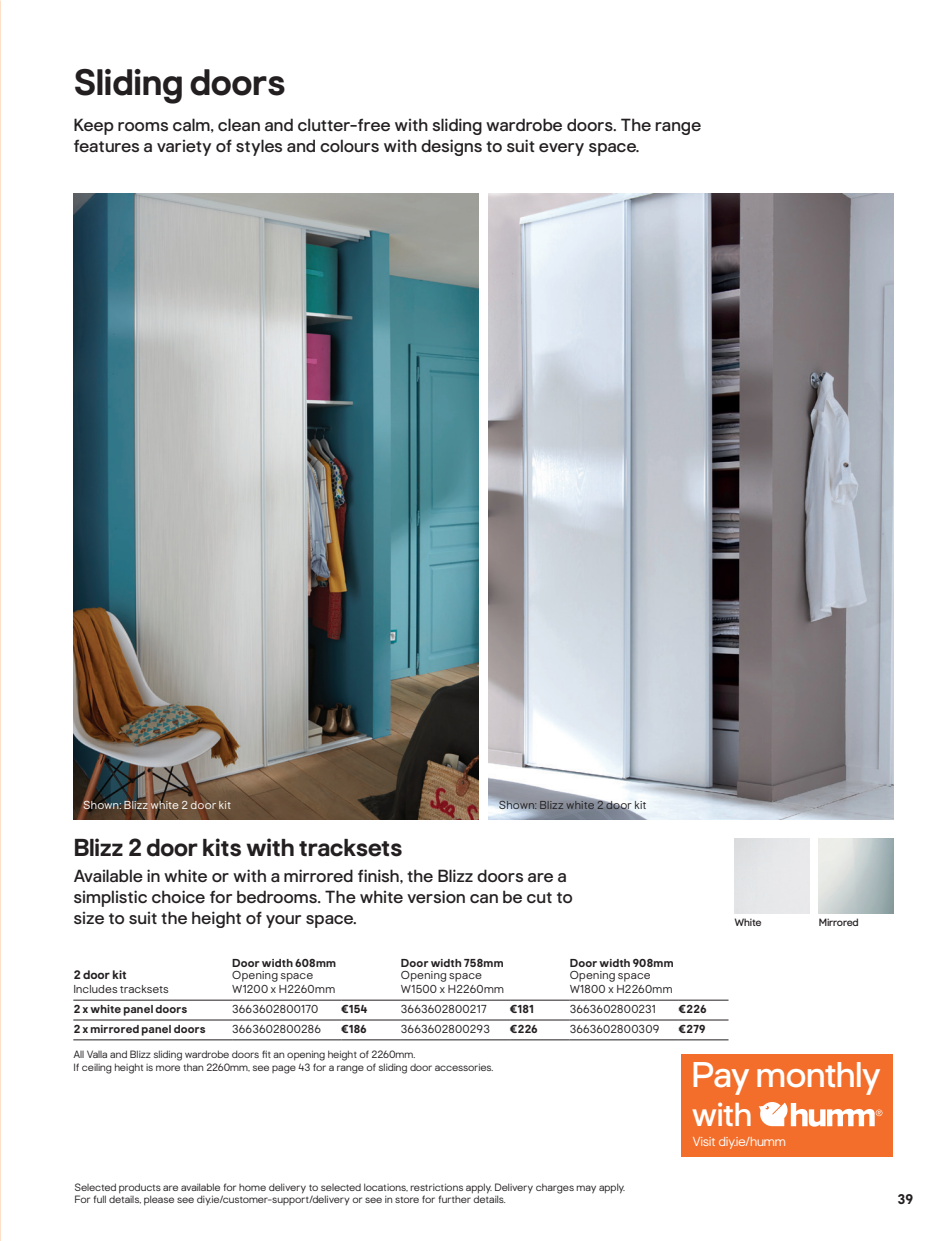
<style>
.page{position:relative;width:948px;height:1241px;background:#fff}
.page>*{position:absolute;margin:0;border:0;box-sizing:border-box;transform-origin:0 0}
.JUNE_21_Sub_Heading_21_21{font:700 36.75px "Good Home";letter-spacing:-.02em;color:#231f20}
.t1{font:35.7px "Good Home";letter-spacing:-.035em;color:#fff}
.t2{font:33.25px "Good Home";color:#fff}
.JUNE_21_BLACK_Subtitles_14_14{font:700 24.5px "Good Home";letter-spacing:-.02em;color:#231f20}
.JUNE_21_Body_SMALL_NEW_10_12pt{font:17.5px/21px "Good Home";color:#231f20}
.JUNE_21_Folio_8_9_6pt{font:700 14px "Good Home";color:#231f20}
.t3{font:300 13.12px "Good Home";letter-spacing:-.02em;color:#fff}
.JUNE_21_T_C_sml_sub_heads{font:700 12.25px "Good Home";color:#231f20}
.JUNE_21_Apr21_Product___info_6_6_7_6pt{font:300 11.55px "Good Home";letter-spacing:.015em;color:#231f20}
.JUNE_21_Apr21_Product___info_6_6_7_6pt-2{font:700 11.55px "Good Home";letter-spacing:.015em;color:#231f20}
.JUNE_21_Apr21_Product___info_6_6_7_6pt-3{font:300 11.55px "Good Home";letter-spacing:.02em;color:#fff}
.JUNE_21_T_C_sml_sub_heads-2{font:300 11.55px "Good Home";letter-spacing:.01em;color:#231f20}
.JUNE_21_Footer_light_6_7pt{font:300 10.5px/12.2px "Good Home";color:#231f20}
.JUNE_21_Swatches_6_6pt_regular{font:10.5px "Good Home";letter-spacing:-.025em;color:#231f20}
</style>
<div class="page">
<img style="left:73px;top:193px;width:406px;height:626px">
<img style="left:489px;top:193px;width:404px;height:626px">
<hr style="left:73px;top:999px;width:159px;height:1px;background:#231f20">
<hr style="left:232px;top:999px;width:109px;height:1px;background:#231f20">
<hr style="left:341px;top:999px;width:60px;height:1px;background:#231f20">
<hr style="left:401px;top:999px;width:109px;height:1px;background:#231f20">
<hr style="left:510px;top:999px;width:59px;height:1px;background:#231f20">
<hr style="left:569px;top:999px;width:110px;height:1px;background:#231f20">
<hr style="left:679px;top:999px;width:49px;height:1px;background:#231f20">
<hr style="left:73px;top:1019px;width:159px;height:1px;background:#231f20">
<hr style="left:232px;top:1019px;width:109px;height:1px;background:#231f20">
<hr style="left:341px;top:1019px;width:60px;height:1px;background:#231f20">
<hr style="left:401px;top:1019px;width:109px;height:1px;background:#231f20">
<hr style="left:510px;top:1019px;width:59px;height:1px;background:#231f20">
<hr style="left:569px;top:1019px;width:110px;height:1px;background:#231f20">
<hr style="left:679px;top:1019px;width:49px;height:1px;background:#231f20">
<hr style="left:73px;top:1039px;width:159px;height:1px;background:#231f20">
<hr style="left:232px;top:1039px;width:109px;height:1px;background:#231f20">
<hr style="left:341px;top:1039px;width:60px;height:1px;background:#231f20">
<hr style="left:401px;top:1039px;width:109px;height:1px;background:#231f20">
<hr style="left:510px;top:1039px;width:59px;height:1px;background:#231f20">
<hr style="left:569px;top:1039px;width:110px;height:1px;background:#231f20">
<hr style="left:679px;top:1039px;width:49px;height:1px;background:#231f20">
<div style="left:681px;top:1053px;width:212px;height:103px;background:#f36e2a"></div>
<svg style="left:758px;top:1102px;width:124px;height:24px"></svg>
<p class="JUNE_21_Sub_Heading_21_21" style="left:73px;top:61px;width:214px">Sliding doors</p>
<p class="JUNE_21_Body_SMALL_NEW_10_12pt" style="left:73px;top:115px;width:629px">Keep rooms calm, clean and clutter-free with sliding wardrobe doors. The range features a variety of styles and colours with designs to suit every space.</p>
<p class="JUNE_21_Apr21_Product___info_6_6_7_6pt-3" style="left:83px;top:798px;width:149px">Shown: Blizz white 2 door kit</p>
<p class="JUNE_21_Apr21_Product___info_6_6_7_6pt" style="left:499px;top:798px;width:149px">Shown: Blizz white 2 door kit</p>
<p class="JUNE_21_BLACK_Subtitles_14_14" style="left:73px;top:833px;width:331px">Blizz 2 door kits with tracksets</p>
<p class="JUNE_21_Body_SMALL_NEW_10_12pt" style="left:73px;top:865px;width:501px">Available in white or with a mirrored finish, the Blizz doors are a simplistic choice for bedrooms. The white version can be cut to size to suit the height of your space.</p>
<p class="JUNE_21_T_C_sml_sub_heads" style="left:73px;top:967px;width:55px">2 door kit</p>
<p class="JUNE_21_T_C_sml_sub_heads-2" style="left:73px;top:981px;width:97px">Includes tracksets</p>
<p class="JUNE_21_Apr21_Product___info_6_6_7_6pt-2" style="left:232px;top:955px;width:105px">Door width 608mm</p>
<p class="JUNE_21_Apr21_Product___info_6_6_7_6pt" style="left:232px;top:968px;width:83px">Opening space</p>
<p class="JUNE_21_Apr21_Product___info_6_6_7_6pt" style="left:232px;top:981px;width:104px">W1200 x H2260mm</p>
<p class="JUNE_21_Apr21_Product___info_6_6_7_6pt-2" style="left:401px;top:955px;width:104px">Door width 758mm</p>
<p class="JUNE_21_Apr21_Product___info_6_6_7_6pt" style="left:401px;top:968px;width:83px">Opening space</p>
<p class="JUNE_21_Apr21_Product___info_6_6_7_6pt" style="left:401px;top:981px;width:105px">W1500 x H2260mm</p>
<p class="JUNE_21_Apr21_Product___info_6_6_7_6pt-2" style="left:569px;top:955px;width:105px">Door width 908mm</p>
<p class="JUNE_21_Apr21_Product___info_6_6_7_6pt" style="left:569px;top:968px;width:83px">Opening space</p>
<p class="JUNE_21_Apr21_Product___info_6_6_7_6pt" style="left:569px;top:981px;width:104px">W1800 x H2260mm</p>
<p class="JUNE_21_Apr21_Product___info_6_6_7_6pt-2" style="left:73px;top:1002px;width:116px">2 x white panel doors</p>
<p class="JUNE_21_Apr21_Product___info_6_6_7_6pt" style="left:232px;top:1002px;width:88px">3663602800170</p>
<p class="JUNE_21_Apr21_Product___info_6_6_7_6pt-2" style="left:341px;top:1002px;width:28px">€154</p>
<p class="JUNE_21_Apr21_Product___info_6_6_7_6pt" style="left:401px;top:1002px;width:87px">3663602800217</p>
<p class="JUNE_21_Apr21_Product___info_6_6_7_6pt-2" style="left:510px;top:1002px;width:25px">€181</p>
<p class="JUNE_21_Apr21_Product___info_6_6_7_6pt" style="left:569px;top:1002px;width:88px">3663602800231</p>
<p class="JUNE_21_Apr21_Product___info_6_6_7_6pt-2" style="left:679px;top:1002px;width:29px">€226</p>
<p class="JUNE_21_Apr21_Product___info_6_6_7_6pt-2" style="left:73px;top:1021px;width:134px">2 x mirrored panel doors</p>
<p class="JUNE_21_Apr21_Product___info_6_6_7_6pt" style="left:232px;top:1021px;width:90px">3663602800286</p>
<p class="JUNE_21_Apr21_Product___info_6_6_7_6pt-2" style="left:341px;top:1021px;width:27px">€186</p>
<p class="JUNE_21_Apr21_Product___info_6_6_7_6pt" style="left:401px;top:1021px;width:90px">3663602800293</p>
<p class="JUNE_21_Apr21_Product___info_6_6_7_6pt-2" style="left:510px;top:1021px;width:29px">€226</p>
<p class="JUNE_21_Apr21_Product___info_6_6_7_6pt" style="left:569px;top:1021px;width:91px">3663602800309</p>
<p class="JUNE_21_Apr21_Product___info_6_6_7_6pt-2" style="left:679px;top:1021px;width:28px">€279</p>
<p class="JUNE_21_Swatches_6_6pt_regular" style="left:734px;top:915px;width:29px">White</p>
<p class="JUNE_21_Swatches_6_6pt_regular" style="left:819px;top:915px;width:41px">Mirrored</p>
<p class="JUNE_21_Footer_light_6_7pt" style="left:73px;top:1048px;width:421px">All Valla and Blizz sliding wardrobe doors fit an opening height of 2260mm.<br>If ceiling height is more than 2260mm, see page 43 for a range of sliding door accessories.</p>
<p class="JUNE_21_Footer_light_6_7pt" style="left:74px;top:1180px;width:552px">Selected products are available for home delivery to selected locations, restrictions apply. Delivery charges may apply.<br>For full details, please see diy.ie/customer-support/delivery or see in store for further details.</p>
<p class="t1" style="left:691px;top:1053px;width:192px">Pay monthly</p>
<p class="t2" style="left:691px;top:1095px;width:62px">with</p>
<p class="t3" style="left:692px;top:1133px;width:95px">Visit diy.ie/humm</p>
<p class="JUNE_21_Folio_8_9_6pt" style="left:897px;top:1190px;width:17px">39</p>
</div>
